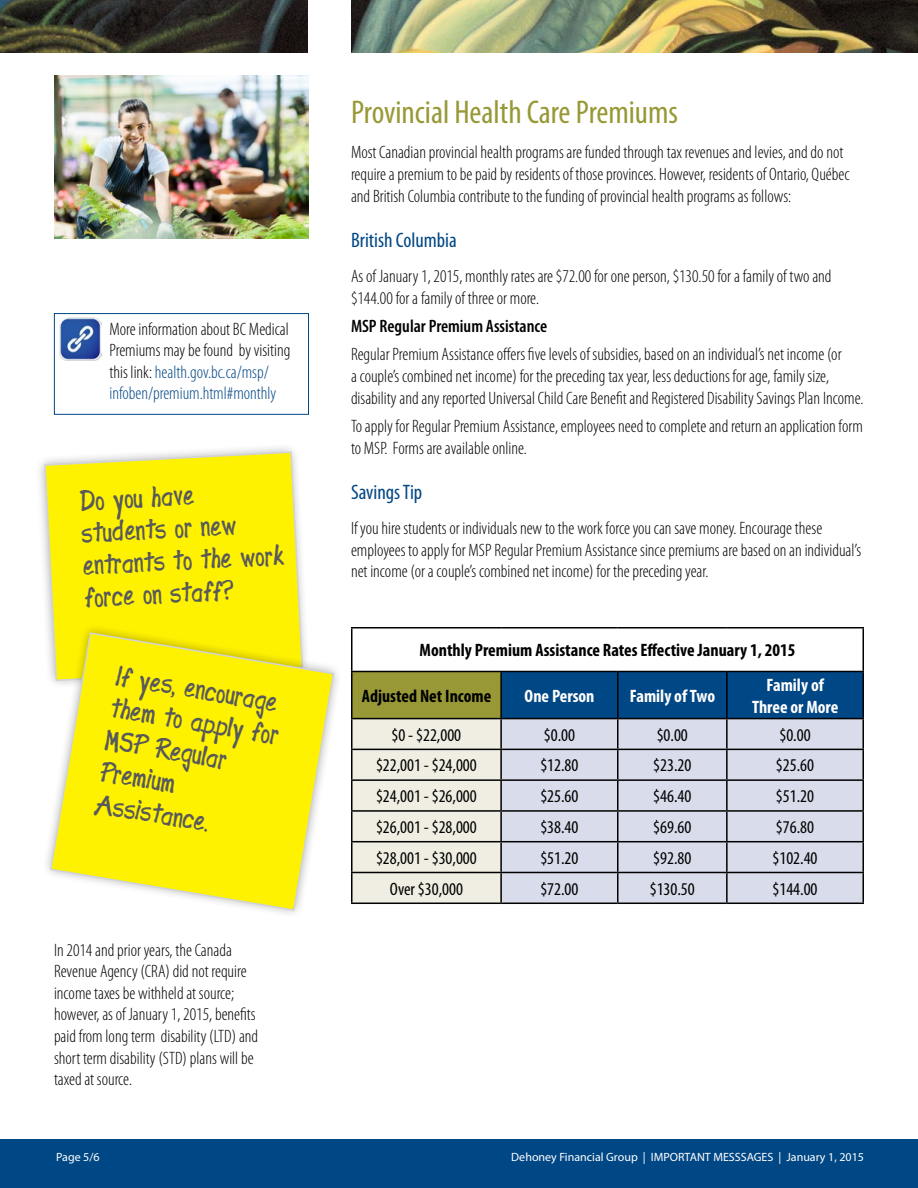
<style>
.page{position:relative;width:918px;height:1188px;background:#fff}
.page>*{position:absolute;margin:0;border:0;box-sizing:border-box;transform-origin:0 0}
.t1{font:condensed 33px "Myriad Pro";color:#989936}
.t2{font:27px/32.4px "Expletive Deleted";color:#58595b}
.t3{font:condensed 21px "Myriad Pro";color:#004785}
.t4{font:300 condensed 18px/21.6px "Myriad Pro";color:#000}
.t5{font:condensed 18px "Myriad Pro";color:#000}
.t6{font:700 condensed 18px "Myriad Pro";color:#000}
.t7{font:700 condensed 18px/21.6px "Myriad Pro";color:#fff;text-align:center}
.t8{font:600 condensed 18px "Myriad Pro";color:#000}
.t9{font:12px "Myriad Pro";color:#fff}
.s1{color:#004785}
</style>
<div class="page">
<img style="left:54px;top:76px;width:254px;height:162px">
<hr style="left:351px;top:627px;width:150px;height:1px;background:#000">
<hr style="left:351px;top:629px;width:1px;height:42px;background:#000">
<hr style="left:501px;top:627px;width:117px;height:1px;background:#000">
<hr style="left:618px;top:627px;width:109px;height:1px;background:#000">
<hr style="left:727px;top:627px;width:137px;height:1px;background:#000">
<hr style="left:862px;top:629px;width:2px;height:42px;background:#000">
<hr style="left:727px;top:671px;width:137px;height:1px;background:#000">
<hr style="left:862px;top:672px;width:2px;height:46px;background:#000">
<hr style="left:727px;top:718px;width:137px;height:1px;background:#000">
<hr style="left:862px;top:719px;width:2px;height:30px;background:#000">
<hr style="left:727px;top:749px;width:137px;height:1px;background:#000">
<hr style="left:862px;top:750px;width:2px;height:29px;background:#000">
<hr style="left:727px;top:779px;width:137px;height:2px;background:#000">
<hr style="left:862px;top:781px;width:2px;height:29px;background:#000">
<svg style="left:351px;top:671px;width:512px;height:232px;background:#b2bec6"></svg>
<hr style="left:501px;top:810px;width:117px;height:2px;background:#000">
<hr style="left:500px;top:812px;width:2px;height:29px;background:#000">
<hr style="left:618px;top:810px;width:109px;height:2px;background:#000">
<hr style="left:617px;top:812px;width:2px;height:29px;background:#000">
<hr style="left:727px;top:810px;width:137px;height:2px;background:#000">
<hr style="left:726px;top:812px;width:2px;height:29px;background:#000">
<hr style="left:862px;top:812px;width:2px;height:29px;background:#000">
<hr style="left:351px;top:841px;width:150px;height:1px;background:#000">
<hr style="left:351px;top:842px;width:1px;height:30px;background:#000">
<hr style="left:501px;top:841px;width:117px;height:1px;background:#000">
<hr style="left:500px;top:842px;width:2px;height:30px;background:#000">
<hr style="left:618px;top:841px;width:109px;height:1px;background:#000">
<hr style="left:617px;top:842px;width:2px;height:30px;background:#000">
<hr style="left:727px;top:841px;width:137px;height:1px;background:#000">
<hr style="left:726px;top:842px;width:2px;height:30px;background:#000">
<hr style="left:862px;top:842px;width:2px;height:30px;background:#000">
<hr style="left:351px;top:872px;width:150px;height:1px;background:#000">
<hr style="left:351px;top:873px;width:1px;height:30px;background:#000">
<hr style="left:501px;top:872px;width:117px;height:1px;background:#000">
<hr style="left:500px;top:873px;width:2px;height:30px;background:#000">
<hr style="left:618px;top:872px;width:109px;height:1px;background:#000">
<hr style="left:617px;top:873px;width:2px;height:30px;background:#000">
<hr style="left:727px;top:872px;width:137px;height:1px;background:#000">
<hr style="left:726px;top:873px;width:2px;height:30px;background:#000">
<hr style="left:862px;top:873px;width:2px;height:30px;background:#000">
<hr style="left:351px;top:903px;width:150px;height:1px;background:#000">
<hr style="left:501px;top:903px;width:117px;height:1px;background:#000">
<hr style="left:618px;top:903px;width:109px;height:1px;background:#000">
<hr style="left:727px;top:903px;width:137px;height:1px;background:#000">
<img style="left:60px;top:318px;width:42px;height:42px">
<div style="left:54px;top:313px;width:255px;height:102px;border:1px solid #004785"></div>
<svg style="left:39px;top:447px;width:253px;height:86px"></svg>
<svg style="left:43px;top:451px;width:261px;height:170px;background:#fcf119"></svg>
<svg style="left:47px;top:621px;width:291px;height:293px"></svg>
<svg style="left:49px;top:631px;width:286px;height:281px"></svg>
<div style="left:0;top:1139px;width:918px;height:49px;background:#004785"></div>
<img style="left:0;top:0;width:918px;height:53px">
<div style="left:309px;top:0;width:42px;height:61px;background:#fff"></div>
<p class="t4" style="left:109px;top:318px;width:182px">More information about BC Medical Premiums may be found by visiting this link: <span class="s1">health.gov.bc.ca/msp/ infoben/premium.html#monthly</span></p>
<h2 class="t2" style="left:79px;top:489px;width:203px;rotate:-3deg">Do you have students or new entrants to the work force on staff?</h2>
<h2 class="t2" style="left:119px;top:663px;width:172px;rotate:10deg">If yes, encourage them to apply for<br>MSP Regular<br>Premium<br>Assistance.</h2>
<p class="t4" style="left:54px;top:939px;width:206px">In 2014 and prior years, the Canada Revenue Agency (CRA) did not require income taxes be withheld at source; however, as of January 1, 2015, benefits paid from long term disability (LTD) and short term disability (STD) plans will be taxed at source.</p>
<h1 class="t1" style="left:351px;top:92px;width:329px">Provincial Health Care Premiums</h1>
<p class="t4" style="left:351px;top:141px;width:500px">Most Canadian provincial health programs are funded through tax revenues and levies, and do not require a premium to be paid by residents of those provinces. However, residents of Ontario, Québec and British Columbia contribute to the funding of provincial health programs as follows:</p>
<p class="t3" style="left:351px;top:227px;width:107px">British Columbia</p>
<p class="t4" style="left:351px;top:265px;width:482px">As of January 1, 2015, monthly rates are $72.00 for one person, $130.50 for a family of two and $144.00 for a family of three or more.</p>
<p class="t8" style="left:351px;top:315px;width:198px">MSP Regular Premium Assistance</p>
<p class="t4" style="left:351px;top:344px;width:514px">Regular Premium Assistance offers five levels of subsidies, based on an individual’s net income (or<br>a couple’s combined net income) for the preceding tax year, less deductions for age, family size, disability and any reported Universal Child Care Benefit and Registered Disability Savings Plan Income.</p>
<p class="t4" style="left:351px;top:415px;width:513px">To apply for Regular Premium Assistance, employees need to complete and return an application form to MSP. Forms are available online.</p>
<p class="t3" style="left:351px;top:479px;width:73px">Savings Tip</p>
<p class="t4" style="left:351px;top:517px;width:512px">If you hire students or individuals new to the work force you can save money. Encourage these employees to apply for MSP Regular Premium Assistance since premiums are based on an individual’s net income (or a couple’s combined net income) for the preceding year.</p>
<p class="t6" style="left:420px;top:639px;width:377px">Monthly Premium Assistance Rates Effective January 1, 2015</p>
<p class="t6" style="left:362px;top:685px;width:131px">Adjusted Net Income</p>
<p class="t7" style="left:525px;top:685px;width:71px">One Person</p>
<p class="t7" style="left:630px;top:685px;width:87px">Family of Two</p>
<p class="t7" style="left:752px;top:674px;width:88px">Family of<br>Three or More</p>
<p class="t5" style="left:392px;top:724px;width:71px">$0 - $22,000</p>
<p class="t5" style="left:544px;top:724px;width:33px">$0.00</p>
<p class="t5" style="left:657px;top:724px;width:33px">$0.00</p>
<p class="t5" style="left:779px;top:724px;width:33px">$0.00</p>
<p class="t5" style="left:376px;top:755px;width:102px">$22,001 - $24,000</p>
<p class="t5" style="left:540px;top:755px;width:40px">$12.80</p>
<p class="t5" style="left:653px;top:755px;width:40px">$23.20</p>
<p class="t5" style="left:776px;top:755px;width:40px">$25.60</p>
<p class="t5" style="left:376px;top:785px;width:102px">$24,001 - $26,000</p>
<p class="t5" style="left:540px;top:785px;width:40px">$25.60</p>
<p class="t5" style="left:653px;top:785px;width:40px">$46.40</p>
<p class="t5" style="left:776px;top:785px;width:40px">$51.20</p>
<p class="t5" style="left:376px;top:816px;width:102px">$26,001 - $28,000</p>
<p class="t5" style="left:540px;top:816px;width:40px">$38.40</p>
<p class="t5" style="left:653px;top:816px;width:40px">$69.60</p>
<p class="t5" style="left:776px;top:816px;width:40px">$76.80</p>
<p class="t5" style="left:376px;top:847px;width:102px">$28,001 - $30,000</p>
<p class="t5" style="left:540px;top:847px;width:40px">$51.20</p>
<p class="t5" style="left:653px;top:847px;width:40px">$92.80</p>
<p class="t5" style="left:773px;top:847px;width:47px">$102.40</p>
<p class="t5" style="left:390px;top:878px;width:75px">Over $30,000</p>
<p class="t5" style="left:540px;top:878px;width:40px">$72.00</p>
<p class="t5" style="left:650px;top:878px;width:47px">$130.50</p>
<p class="t5" style="left:773px;top:878px;width:47px">$144.00</p>
<p class="t9" style="left:56px;top:1150px;width:45px">Page 5/6</p>
<p class="t9" style="left:511px;top:1150px;width:354px">Dehoney Financial Group | IMPORTANT MESSSAGES | January 1, 2015</p>
</div>
